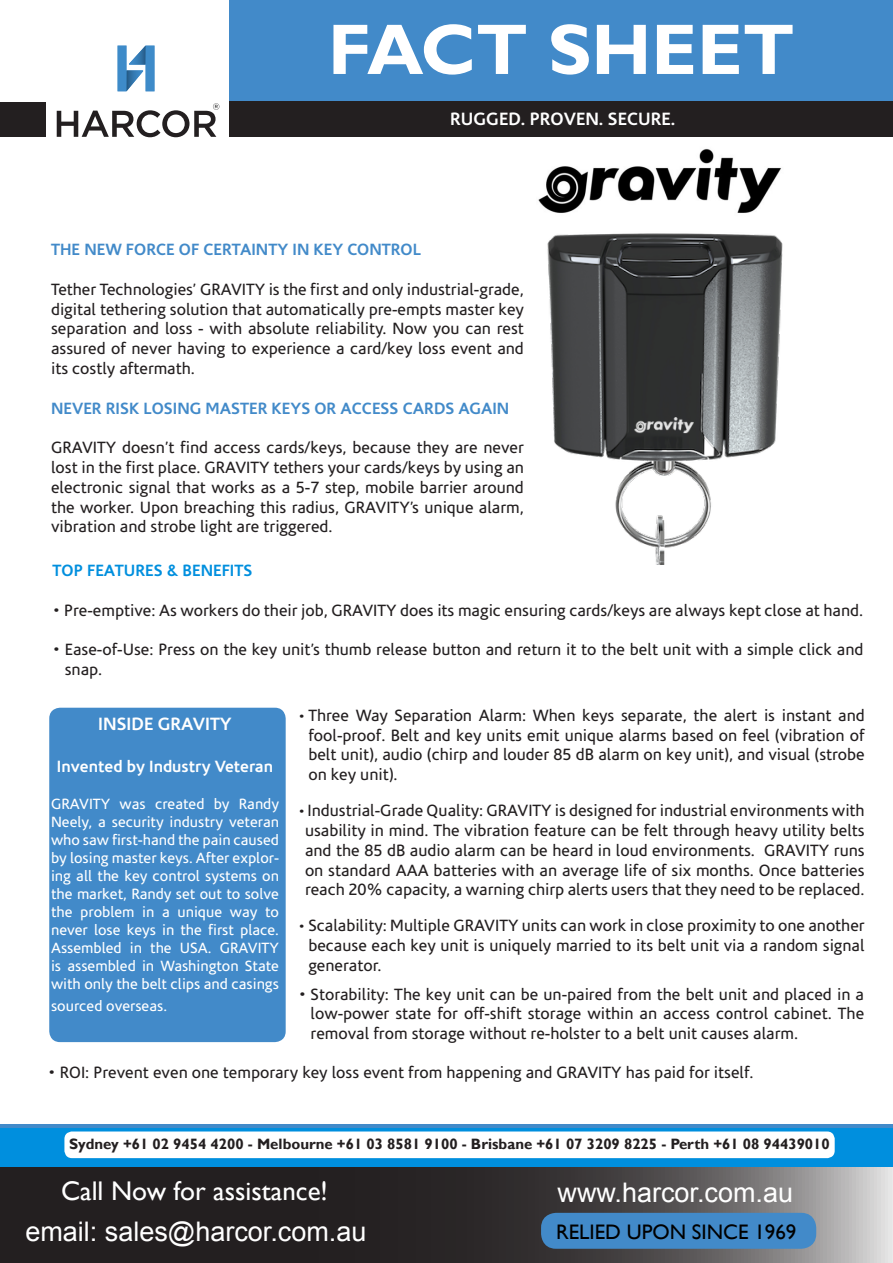
<style>
.page{position:relative;width:893px;height:1263px;background:#fff}
.page>*{position:absolute;margin:0;border:0;box-sizing:border-box;transform-origin:0 0}
.t1{font:700 72px "Gill Sans";color:#fff}
.t2{font:27px "Arial";color:#fff}
.t3{font:27px "Gill Sans";color:#fff}
.t4{font:21px "Gill Sans";color:#000}
.t5{font:700 18px "Corisande";color:#fff}
.t6{font:16.5px/19.8px "Corisande";color:#231f20;text-align:justify}
.t7{font:700 16.5px "Corisande";color:#428ac9}
.t8{font:700 16.5px "Corisande";color:#fff}
.t9{font:700 16.5px "Corisande";color:#008fde}
.t10{font:15px/18px "Corisande";color:#fff;text-align:justify}
.t11{font:700 15px "Gill Sans";color:#231f20}
.s1{font-weight:700;font-size:13.5px}
</style>
<div class="page">
<svg style="left:0;top:1167px;width:893px;height:96px;background:#3f3c3d"></svg>
<div style="left:0;top:1126px;width:893px;height:41px;background:#008fde"></div>
<div style="left:230px;top:0;width:663px;height:102px;background:#428ac9"></div>
<div style="left:541px;top:1213px;width:275px;height:36px;background:#428ac9;border-radius:15px"></div>
<div style="left:64px;top:1131px;width:771px;height:27px;background:#fff;border-radius:8px"></div>
<div style="left:230px;top:101px;width:663px;height:36px;background:#231f20"></div>
<div style="left:0;top:102px;width:46px;height:35px;background:#231f20"></div>
<hr style="left:0;top:1124px;width:893px;height:3px;background:#428ac9">
<div style="left:49px;top:708px;width:237px;height:334px;background:#428ac9;border-radius:11px"></div>
<img style="left:538px;top:149px;width:244px;height:64px">
<img style="left:547px;top:233px;width:236px;height:332px">
<svg style="left:117px;top:45px;width:38px;height:46px"></svg>
<img style="left:127px;top:70px;width:16px;height:21px">
<img style="left:129px;top:46px;width:17px;height:19px">
<svg style="left:57px;top:103px;width:162px;height:34px"></svg>
<p class="t1" style="left:328px;top:6px;width:468px">FACT SHEET</p>
<p class="t5" style="left:450px;top:109px;width:226px">RUGGED. PROVEN. SECURE.</p>
<p class="t7" style="left:51px;top:240px;width:371px">THE NEW FORCE OF CERTAINTY IN KEY CONTROL</p>
<p class="t6" style="left:51px;top:280px;width:474px">Tether Technologies’ GRAVITY is the first and only industrial-grade, digital tethering solution that automatically pre-empts master key separation and loss - with absolute reliability. Now you can rest assured of never having to experience a card/key loss event and its costly aftermath.</p>
<p class="t7" style="left:51px;top:398px;width:460px">NEVER RISK LOSING MASTER KEYS OR ACCESS CARDS AGAIN</p>
<p class="t6" style="left:51px;top:438px;width:474px">GRAVITY doesn’t find access cards/keys, because they are never lost in the first place. GRAVITY tethers your cards/keys by using an electronic signal that works as a 5-7 step, mobile barrier around the worker. Upon breaching this radius, GRAVITY’s unique alarm, vibration and strobe light are triggered.</p>
<p class="t9" style="left:53px;top:561px;width:201px">TOP FEATURES &amp; BENEFITS</p>
<p class="t6" style="left:53px;top:601px;width:812px">• Pre-emptive: As workers do their job, GRAVITY does its magic ensuring cards/keys are always kept close at hand.</p>
<p class="t6" style="left:65px;top:640px;width:800px;text-indent:-12px">• Ease-of-Use: Press on the key unit’s thumb release button and return it to the belt unit with a simple click and snap.</p>
<p class="t5" style="left:98px;top:714px;width:135px">INSIDE GRAVITY</p>
<p class="t8" style="left:57px;top:756px;width:218px">Invented by Industry Veteran</p>
<p class="t10" style="left:51px;top:796px;width:229px">GRAVITY was created by Randy Neely, a security industry veteran who saw first-hand the pain caused by losing master keys. After explor&shy;ing all the key control systems on the market, Randy set out to solve the problem in a unique way to never lose keys in the first place.<br>Assembled in the USA. GRAVITY is assembled in Washington State with only the belt clips and casings</p>
<p class="t10" style="left:51px;top:997px;width:118px">sourced overseas.</p>
<p class="t6" style="left:308px;top:706px;width:558px;text-indent:-10px"><span class="s1">•</span> Three Way Separation Alarm: When keys separate, the alert is instant and fool-proof. Belt and key units emit unique alarms based on feel (vibration of belt unit), audio (chirp and louder 85 dB alarm on key unit), and visual (strobe on key unit).</p>
<p class="t6" style="left:298px;top:801px;width:568px;text-align:center"><span class="s1">•</span> Industrial-Grade Quality: GRAVITY is designed for industrial environments with usability in mind. The vibration feature can be felt through heavy utility belts and the 85 dB audio alarm can be heard in loud environments. GRAVITY runs on standard AAA batteries with an average life of six months. Once batteries reach 20% capacity, a warning chirp alerts users that they need to be replaced.</p>
<p class="t6" style="left:308px;top:916px;width:558px;text-indent:-10px"><span class="s1">•</span> Scalability: Multiple GRAVITY units can work in close proximity to one another because each key unit is uniquely married to its belt unit via a random signal generator.</p>
<p class="t6" style="left:311px;top:984px;width:555px;text-indent:-12px">• Storability: The key unit can be un-paired from the belt unit and placed in a low-power state for off-shift storage within an access control cabinet. The removal from storage without re-holster to a belt unit causes alarm.</p>
<p class="t6" style="left:48px;top:1063px;width:707px">• ROI: Prevent even one temporary key loss event from happening and GRAVITY has paid for itself.</p>
<p class="t11" style="left:69px;top:1135px;width:762px">Sydney +61 02 9454 4200 - Melbourne +61 03 8581 9100 - Brisbane +61 07 3209 8225 - Perth +61 08 94439010</p>
<p class="t3" style="left:61px;top:1175px;width:268px">Call Now for assistance!</p>
<p class="t2" style="left:25px;top:1214px;width:343px">email: sales@harcor.com.au</p>
<p class="t2" style="left:558px;top:1174px;width:237px">www.harcor.com.au</p>
<p class="t4" style="left:556px;top:1220px;width:242px">RELIED UPON SINCE 1969</p>
</div>
